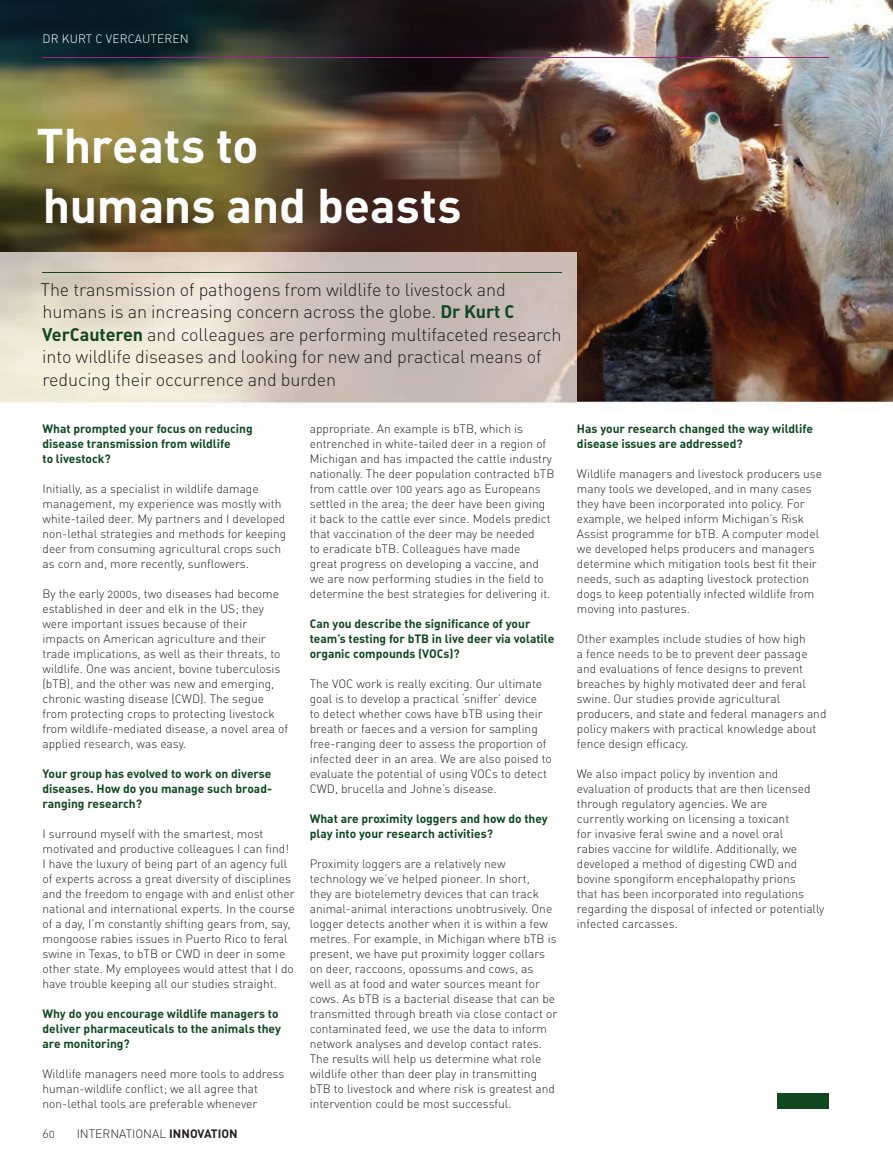
<style>
.page{position:relative;width:893px;height:1166px;background:#fff}
.page>*{position:absolute;margin:0;border:0;box-sizing:border-box;transform-origin:0 0}
.t1{font:700 48px/60px "DIN Pro";letter-spacing:-.005em;color:#fff}
.t2{font:300 18px/22.5px "DIN Pro";letter-spacing:-.005em;color:#231f20}
.t3{font:300 12px/15px "DIN Pro";color:#231f20}
.t4{font:700 12px/15px "DIN Pro";color:#114821}
.t5{font:300 12px "DIN Pro";letter-spacing:.01em;color:#fff}
.s1{font-weight:700;color:#114821}
.s2{font-weight:700}
</style>
<div class="page">
<img style="left:0;top:0;width:525px;height:253px">
<img style="left:525px;top:0;width:368px;height:404px">
<img style="left:0;top:253px;width:577px;height:151px">
<hr style="left:43px;top:272px;width:519px;height:1px;background:#114821">
<div style="left:777px;top:1093px;width:52px;height:15px;background:#114821"></div>
<hr style="left:43px;top:57px;width:786px;height:1px;background:#9c2580">
<p class="t5" style="left:43px;top:29px;width:148px">DR KURT C VERCAUTEREN</p>
<h1 class="t1" style="left:37px;top:109px;width:426px">Threats to<br>humans and beasts</h1>
<p class="t2" style="left:40px;top:276px;width:523px">The transmission of pathogens from wildlife to livestock and humans is an increasing concern across the globe. <span class="s1">Dr Kurt C VerCauteren</span> and colleagues are performing multifaceted research into wildlife diseases and looking for new and practical means of reducing their occurrence and burden</p>
<p class="t4" style="left:43px;top:419px;width:212px">What prompted your focus on reducing disease transmission from wildlife<br>to livestock?</p>
<p class="t3" style="left:43px;top:480px;width:245px">Initially, as a specialist in wildlife damage management, my experience was mostly with white-tailed deer. My partners and I developed non-lethal strategies and methods for keeping deer from consuming agricultural crops such as corn and, more recently, sunflowers.</p>
<p class="t3" style="left:43px;top:585px;width:247px">By the early 2000s, two diseases had become established in deer and elk in the US; they were important issues because of their impacts on American agriculture and their trade implications, as well as their threats, to wildlife. One was ancient, bovine tuberculosis (bTB), and the other was new and emerging, chronic wasting disease (CWD). The segue from protecting crops to protecting livestock from wildlife-mediated disease, a novel area of applied research, was easy.</p>
<p class="t4" style="left:43px;top:764px;width:231px;text-align:justify">Your group has evolved to work on diverse diseases. How do you manage such broad&shy;ranging research?</p>
<p class="t3" style="left:43px;top:825px;width:254px">I surround myself with the smartest, most motivated and productive colleagues I can find!<br>I have the luxury of being part of an agency full of experts across a great diversity of disciplines and the freedom to engage with and enlist other national and international experts. In the course of a day, I’m constantly shifting gears from, say, mongoose rabies issues in Puerto Rico to feral swine in Texas, to bTB or CWD in deer in some other state. My employees would attest that I do have trouble keeping all our studies straight.</p>
<p class="t4" style="left:43px;top:1004px;width:240px">Why do you encourage wildlife managers to deliver pharmaceuticals to the animals they are monitoring?</p>
<p class="t3" style="left:43px;top:1065px;width:243px">Wildlife managers need more tools to address human-wildlife conflict; we all agree that non-lethal tools are preferable whenever</p>
<p class="t3" style="left:43px;top:1125px;width:14px">60</p>
<p class="t3" style="left:77px;top:1125px;width:163px">INTERNATIONAL <span class="s2">INNOVATION</span></p>
<p class="t3" style="left:310px;top:420px;width:246px">appropriate. An example is bTB, which is entrenched in white-tailed deer in a region of Michigan and has impacted the cattle industry nationally. The deer population contracted bTB from cattle over 100 years ago as Europeans settled in the area; the deer have been giving it back to the cattle ever since. Models predict that vaccination of the deer may be needed<br>to eradicate bTB. Colleagues have made<br>great progress on developing a vaccine, and we are now performing studies in the field to determine the best strategies for delivering it.</p>
<p class="t4" style="left:310px;top:614px;width:246px">Can you describe the significance of your team’s testing for bTB in live deer via volatile organic compounds (VOCs)?</p>
<p class="t3" style="left:310px;top:675px;width:244px">The VOC work is really exciting. Our ultimate goal is to develop a practical ‘sniffer’ device<br>to detect whether cows have bTB using their breath or faeces and a version for sampling free-ranging deer to assess the proportion of infected deer in an area. We are also poised to evaluate the potential of using VOCs to detect CWD, brucella and Johne’s disease.</p>
<p class="t4" style="left:310px;top:809px;width:240px">What are proximity loggers and how do they play into your research activities?</p>
<p class="t3" style="left:310px;top:855px;width:249px">Proximity loggers are a relatively new technology we’ve helped pioneer. In short,<br>they are biotelemetry devices that can track animal-animal interactions unobtrusively. One logger detects another when it is within a few metres. For example, in Michigan where bTB is present, we have put proximity logger collars on deer, raccoons, opossums and cows, as well as at food and water sources meant for cows. As bTB is a bacterial disease that can be transmitted through breath via close contact or contaminated feed, we use the data to inform network analyses and develop contact rates.<br>The results will help us determine what role wildlife other than deer play in transmitting bTB to livestock and where risk is greatest and intervention could be most successful.</p>
<p class="t4" style="left:577px;top:419px;width:237px">Has your research changed the way wildlife disease issues are addressed?</p>
<p class="t3" style="left:577px;top:465px;width:247px">Wildlife managers and livestock producers use many tools we developed, and in many cases they have been incorporated into policy. For example, we helped inform Michigan’s Risk Assist programme for bTB. A computer model we developed helps producers and managers determine which mitigation tools best fit their needs, such as adapting livestock protection dogs to keep potentially infected wildlife from moving into pastures.</p>
<p class="t3" style="left:577px;top:630px;width:251px">Other examples include studies of how high<br>a fence needs to be to prevent deer passage and evaluations of fence designs to prevent breaches by highly motivated deer and feral swine. Our studies provide agricultural producers, and state and federal managers and policy makers with practical knowledge about fence design efficacy.</p>
<p class="t3" style="left:577px;top:765px;width:249px">We also impact policy by invention and evaluation of products that are then licensed through regulatory agencies. We are<br>currently working on licensing a toxicant<br>for invasive feral swine and a novel oral<br>rabies vaccine for wildlife. Additionally, we developed a method of digesting CWD and bovine spongiform encephalopathy prions<br>that has been incorporated into regulations regarding the disposal of infected or potentially infected carcasses.</p>
</div>
